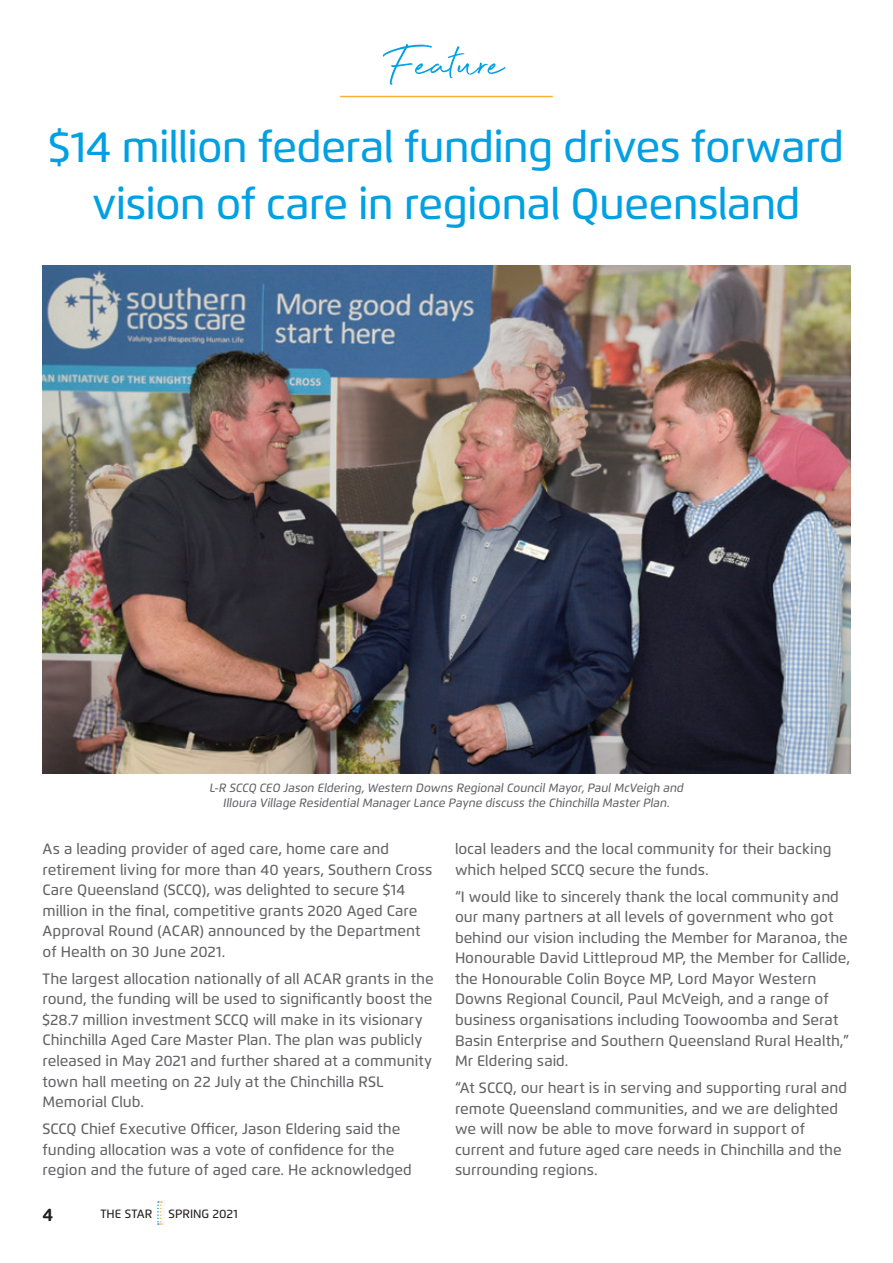
<style>
.page{position:relative;width:893px;height:1263px;background:#fff}
.page>*{position:absolute;margin:0;border:0;box-sizing:border-box;transform-origin:0 0}
.t1{font:54px "Beyond Infinity";color:#00a0e2}
.t2{font:500 43.5px/57px "Flexo";letter-spacing:-.02em;color:#00a0e2;text-align:center}
.t3{font:700 18px "Flexo";color:#231f20}
.t4{font:500 15px/20.5px "Flexo";color:#636366}
.t5{font:italic 500 12px/14.4px "Flexo";color:#636366;text-align:center}
.t6{font:500 12px "Flexo";color:#231f20}
</style>
<div class="page">
<hr style="left:340px;top:96px;width:213px;height:1px;background:#f7b234">
<img style="left:43px;top:266px;width:807px;height:507px">
<svg style="left:157px;top:1201px;width:8px;height:24px"></svg>
<h1 class="t1" style="left:389px;top:32px;width:116px">Feature</h1>
<h2 class="t2" style="left:49px;top:118px;width:797px">$14 million federal funding drives forward vision of care in regional Queensland</h2>
<p class="t5" style="left:209px;top:781px;width:476px">L-R SCCQ CEO Jason Eldering, Western Downs Regional Council Mayor, Paul McVeigh and<br>Illoura Village Residential Manager Lance Payne discuss the Chinchilla Master Plan.</p>
<p class="t4" style="left:43px;top:838px;width:391px">As a leading provider of aged care, home care and retirement living for more than 40 years, Southern Cross Care Queensland (SCCQ), was delighted to secure $14 million in the final, competitive grants 2020 Aged Care Approval Round (ACAR) announced by the Department of Health on 30 June 2021.</p>
<p class="t4" style="left:43px;top:968px;width:393px">The largest allocation nationally of all ACAR grants in the round, the funding will be used to significantly boost the $28.7 million investment SCCQ will make in its visionary Chinchilla Aged Care Master Plan. The plan was publicly released in May 2021 and further shared at a community town hall meeting on 22 July at the Chinchilla RSL Memorial Club.</p>
<p class="t4" style="left:43px;top:1118px;width:371px">SCCQ Chief Executive Officer, Jason Eldering said the funding allocation was a vote of confidence for the region and the future of aged care. He acknowledged</p>
<p class="t4" style="left:455px;top:838px;width:378px">local leaders and the local community for their backing which helped SCCQ secure the funds.</p>
<p class="t4" style="left:455px;top:886px;width:397px">“I would like to sincerely thank the local community and our many partners at all levels of government who got behind our vision including the Member for Maranoa, the Honourable David Littleproud MP, the Member for Callide, the Honourable Colin Boyce MP, Lord Mayor Western Downs Regional Council, Paul McVeigh, and a range of business organisations including Toowoomba and Serat Basin Enterprise and Southern Queensland Rural Health,” Mr Eldering said.</p>
<p class="t4" style="left:455px;top:1077px;width:394px">“At SCCQ, our heart is in serving and supporting rural and remote Queensland communities, and we are delighted we will now be able to move forward in support of current and future aged care needs in Chinchilla and the surrounding regions.</p>
<p class="t3" style="left:43px;top:1203px;width:12px">4</p>
<p class="t6" style="left:100px;top:1206px;width:54px">THE STAR</p>
<p class="t6" style="left:169px;top:1206px;width:71px">SPRING 2021</p>
</div>
